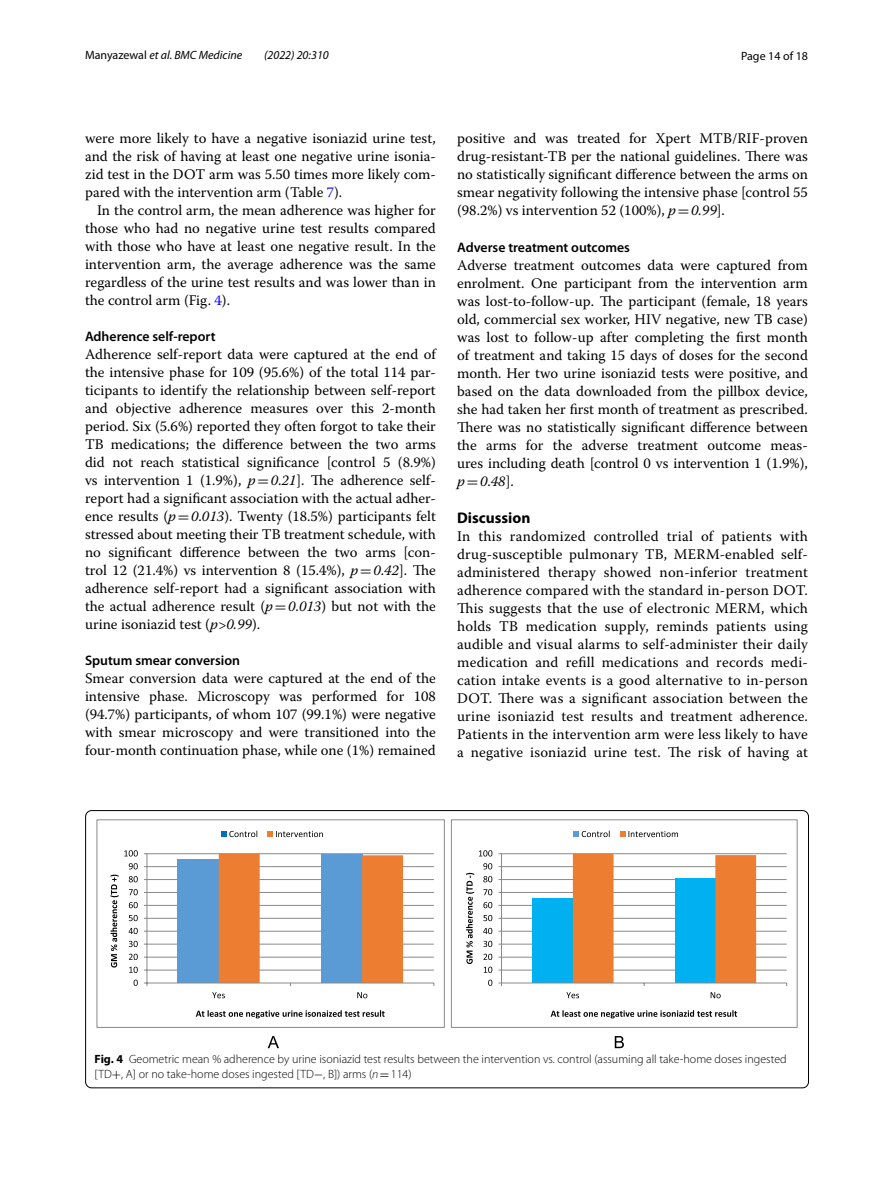
<style>
.page{position:relative;width:893px;height:1187px;background:#fff}
.page>*{position:absolute;margin:0;border:0;box-sizing:border-box;transform-origin:0 0}
.t1{font:700 15.45px "Myriad Pro";color:#000}
.t2{font:14.7px/18px "Warnock Pro";color:#000;text-align:justify}
.t3{font:600 13.8px "Myriad Pro";color:#000}
.t4{font:300 12px/15px "Myriad Pro";color:#000}
.t5{font:italic 12px "Myriad Pro";color:#000}
.t6{font:12px "Myriad Pro";color:#000}
.s1{font-style:normal}
.s2{color:#00f}
.s3{font-style:italic}
.s4{font-family:"MTSY"}
.s5{font-weight:700}
.s6{font-family:"MTSY";font-weight:400}
</style>
<div class="page">
<svg style="left:268px;top:1036px;width:11px;height:12px"></svg>
<svg style="left:615px;top:1036px;width:9px;height:12px"></svg>
<hr style="left:147px;top:969px;width:287px;height:1px;background:#898989">
<hr style="left:147px;top:956px;width:287px;height:1px;background:#898989">
<hr style="left:147px;top:943px;width:287px;height:1px;background:#898989">
<hr style="left:147px;top:930px;width:287px;height:1px;background:#898989">
<hr style="left:147px;top:918px;width:287px;height:1px;background:#898989">
<hr style="left:147px;top:905px;width:287px;height:1px;background:#898989">
<hr style="left:147px;top:892px;width:287px;height:1px;background:#898989">
<hr style="left:147px;top:879px;width:287px;height:1px;background:#898989">
<hr style="left:147px;top:866px;width:287px;height:1px;background:#898989">
<hr style="left:147px;top:853px;width:287px;height:1px;background:#898989">
<div style="left:178px;top:859px;width:41px;height:123px;background:#5b9bd5"></div>
<hr style="left:147px;top:853px;width:1px;height:129px;background:#898989">
<hr style="left:147px;top:982px;width:287px;height:1px;background:#898989">
<svg style="left:219px;top:853px;width:184px;height:132px"></svg>
<svg style="left:134px;top:979px;width:4px;height:6px"></svg>
<svg style="left:129px;top:966px;width:9px;height:6px"></svg>
<svg style="left:129px;top:953px;width:9px;height:6px"></svg>
<svg style="left:129px;top:940px;width:9px;height:6px"></svg>
<svg style="left:129px;top:927px;width:9px;height:7px"></svg>
<svg style="left:129px;top:915px;width:9px;height:6px"></svg>
<svg style="left:129px;top:902px;width:9px;height:6px"></svg>
<svg style="left:129px;top:889px;width:9px;height:6px"></svg>
<svg style="left:129px;top:876px;width:9px;height:6px"></svg>
<svg style="left:129px;top:863px;width:9px;height:6px"></svg>
<svg style="left:124px;top:850px;width:14px;height:6px"></svg>
<svg style="left:212px;top:992px;width:13px;height:6px"></svg>
<svg style="left:357px;top:992px;width:10px;height:6px"></svg>
<svg style="left:110px;top:874px;width:9px;height:93px"></svg>
<svg style="left:196px;top:1010px;width:189px;height:8px"></svg>
<svg style="left:221px;top:830px;width:36px;height:7px"></svg>
<svg style="left:268px;top:830px;width:55px;height:7px"></svg>
<div style="left:97px;top:819px;width:348px;height:208px;border:1px solid #898989"></div>
<hr style="left:501px;top:969px;width:286px;height:1px;background:#898989">
<hr style="left:501px;top:956px;width:286px;height:1px;background:#898989">
<hr style="left:501px;top:943px;width:286px;height:1px;background:#898989">
<hr style="left:501px;top:930px;width:286px;height:1px;background:#898989">
<hr style="left:501px;top:918px;width:286px;height:1px;background:#898989">
<hr style="left:501px;top:905px;width:286px;height:1px;background:#898989">
<hr style="left:501px;top:892px;width:286px;height:1px;background:#898989">
<hr style="left:501px;top:879px;width:286px;height:1px;background:#898989">
<hr style="left:501px;top:866px;width:286px;height:1px;background:#898989">
<hr style="left:501px;top:853px;width:286px;height:1px;background:#898989">
<div style="left:532px;top:898px;width:41px;height:84px;background:#00b0f0"></div>
<hr style="left:501px;top:853px;width:1px;height:129px;background:#898989">
<hr style="left:501px;top:982px;width:286px;height:1px;background:#898989">
<svg style="left:573px;top:853px;width:183px;height:132px"></svg>
<svg style="left:488px;top:979px;width:4px;height:6px"></svg>
<svg style="left:484px;top:966px;width:8px;height:6px"></svg>
<svg style="left:483px;top:953px;width:9px;height:6px"></svg>
<svg style="left:483px;top:940px;width:9px;height:6px"></svg>
<svg style="left:483px;top:927px;width:9px;height:7px"></svg>
<svg style="left:483px;top:915px;width:9px;height:6px"></svg>
<svg style="left:483px;top:902px;width:9px;height:6px"></svg>
<svg style="left:483px;top:889px;width:9px;height:6px"></svg>
<svg style="left:483px;top:876px;width:9px;height:6px"></svg>
<svg style="left:483px;top:863px;width:9px;height:6px"></svg>
<svg style="left:479px;top:850px;width:13px;height:6px"></svg>
<svg style="left:566px;top:992px;width:13px;height:6px"></svg>
<svg style="left:711px;top:992px;width:10px;height:6px"></svg>
<svg style="left:466px;top:872px;width:8px;height:91px"></svg>
<svg style="left:551px;top:1010px;width:186px;height:8px"></svg>
<svg style="left:574px;top:830px;width:36px;height:7px"></svg>
<svg style="left:620px;top:830px;width:58px;height:7px"></svg>
<div style="left:451px;top:819px;width:346px;height:208px;border:1px solid #898989"></div>
<p class="t5" style="left:85px;top:48px;width:159px"><span class="s1">Manyazewal</span> et al. BMC Medicine</p>
<p class="t5" style="left:264px;top:48px;width:66px">(2022) 20:310</p>
<p class="t6" style="left:741px;top:48px;width:68px">Page 14 of 18</p>
<p class="t2" style="left:85px;top:128px;width:352px">were more likely to have a negative isoniazid urine test, and the risk of having at least one negative urine isonia&shy;zid test in the DOT arm was 5.50 times more likely com&shy;pared with the intervention arm (Table <span class="s2">7</span>).</p>
<p class="t2" style="left:85px;top:200px;width:352px;text-indent:12px">In the control arm, the mean adherence was higher for those who had no negative urine test results compared with those who have at least one negative result. In the intervention arm, the average adherence was the same regardless of the urine test results and was lower than in the control arm (Fig. <span class="s2">4</span>).</p>
<p class="t3" style="left:85px;top:327px;width:132px">Adherence self‑report</p>
<p class="t2" style="left:85px;top:344px;width:352px">Adherence self-report data were captured at the end of the intensive phase for 109 (95.6%) of the total 114 par&shy;ticipants to identify the relationship between self-report and objective adherence measures over this 2-month period. Six (5.6%) reported they often forgot to take their TB medications; the difference between the two arms did not reach statistical significance [control 5 (8.9%) vs intervention 1 (1.9%), <span class="s3">p</span><span class="s4">=</span><span class="s3">0</span>.<span class="s3">21</span>]. The adherence self&shy;report had a significant association with the actual adher&shy;ence results (<span class="s3">p</span><span class="s4">=</span><span class="s3">0</span>.<span class="s3">013</span>). Twenty (18.5%) participants felt stressed about meeting their TB treatment schedule, with no significant difference between the two arms [con&shy;trol 12 (21.4%) vs intervention 8 (15.4%), <span class="s3">p</span><span class="s4">=</span><span class="s3">0</span>.<span class="s3">42</span>]. The adherence self-report had a significant association with the actual adherence result (<span class="s3">p</span><span class="s4">=</span><span class="s3">0</span>.<span class="s3">013</span>) but not with the urine isoniazid test (<span class="s3">p&gt;0.99</span>).</p>
<p class="t3" style="left:85px;top:651px;width:157px">Sputum smear conversion</p>
<p class="t2" style="left:85px;top:668px;width:352px">Smear conversion data were captured at the end of the intensive phase. Microscopy was performed for 108 (94.7%) participants, of whom 107 (99.1%) were negative with smear microscopy and were transitioned into the four-month continuation phase, while one (1%) remained</p>
<p class="t2" style="left:457px;top:128px;width:352px">positive and was treated for Xpert MTB/RIF-proven drug-resistant-TB per the national guidelines. There was no statistically significant difference between the arms on smear negativity following the intensive phase [control 55 (98.2%) vs intervention 52 (100%), <span class="s3">p</span><span class="s4">=</span><span class="s3">0.99</span>].</p>
<p class="t3" style="left:457px;top:238px;width:174px">Adverse treatment outcomes</p>
<p class="t2" style="left:457px;top:255px;width:352px">Adverse treatment outcomes data were captured from enrolment. One participant from the intervention arm was lost-to-follow-up. The participant (female, 18 years old, commercial sex worker, HIV negative, new TB case) was lost to follow-up after completing the first month of treatment and taking 15 days of doses for the second month. Her two urine isoniazid tests were positive, and based on the data downloaded from the pillbox device, she had taken her first month of treatment as prescribed.<br>There was no statistically significant difference between the arms for the adverse treatment outcome meas&shy;ures including death [control 0 vs intervention 1 (1.9%), <span class="s3">p</span><span class="s4">=</span><span class="s3">0</span>.<span class="s3">48</span>].</p>
<p class="t1" style="left:457px;top:507px;width:75px">Discussion</p>
<p class="t2" style="left:457px;top:527px;width:352px">In this randomized controlled trial of patients with drug-susceptible pulmonary TB, MERM-enabled self&shy;administered therapy showed non-inferior treatment adherence compared with the standard in-person DOT.<br>This suggests that the use of electronic MERM, which holds TB medication supply, reminds patients using audible and visual alarms to self-administer their daily medication and refill medications and records medi&shy;cation intake events is a good alternative to in-person DOT. There was a significant association between the urine isoniazid test results and treatment adherence.<br>Patients in the intervention arm were less likely to have a negative isoniazid urine test. The risk of having at</p>
<p class="t4" style="left:95px;top:1051px;width:694px"><span class="s5">Fig. 4</span> Geometric mean % adherence by urine isoniazid test results between the intervention vs. control (assuming all take-home doses ingested [TD<span class="s6">+</span>, A] or no take-home doses ingested [TD<span class="s6">−</span>, B]) arms (<span class="s3">n</span><span class="s6">=</span>114)</p>
</div>
